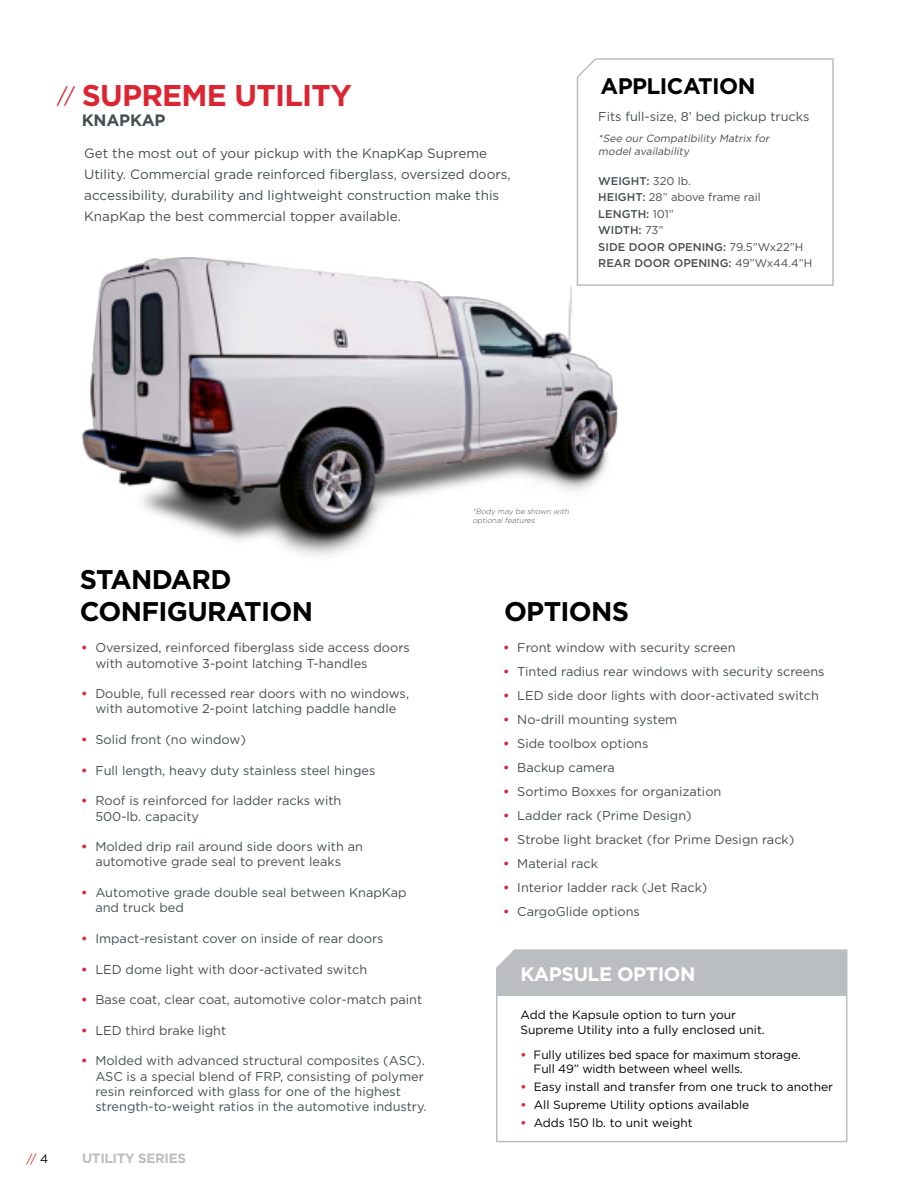
<style>
.page{position:relative;width:918px;height:1188px;background:#fff}
.page>*{position:absolute;margin:0;border:0;box-sizing:border-box;transform-origin:0 0}
.t1{font:700 30px "Gotham";letter-spacing:-.025em;color:#db2532}
.t2{font:700 27px/32.4px "Gotham";letter-spacing:-.025em;color:#000}
.t3{font:700 22.5px "Gotham";letter-spacing:-.025em;color:#000}
.t4{font:21px "Gotham";color:#db2532}
.t5{font:700 19.5px "Gotham";letter-spacing:-.025em;color:#fff}
.t6{font:700 16.5px "Gotham";letter-spacing:-.01em;color:#464e52}
.t7{font:13.5px/21px "Gotham";color:#464e52}
.t8{font:700 13.5px "Gotham";letter-spacing:-.025em;color:#bbbec0}
.t9{font:12.75px/15.3px "Gotham";color:#464e52}
.t10{font:12px/14.4px "Gotham";color:#000}
.t11{font:12px "Gotham";color:#db2532}
.t12{font:500 11.25px/16.5px "Gotham";color:#464e52}
.t13{font:italic 10.5px/12.6px "Gotham";color:#464e52}
.t14{font:italic 300 7.5px/9px "Gotham";color:#464e52}
.s1{font-weight:400}
.s2{color:#000}
.s3{font-weight:700;color:#db2532}
</style>
<div class="page">
<svg style="left:576px;top:58px;width:258px;height:228px"></svg>
<svg style="left:496px;top:949px;width:352px;height:194px"></svg>
<div style="left:497px;top:950px;width:350px;height:46px;background:#bbbec0"></div>
<img style="left:81px;top:194px;width:571px;height:362px">
<h1 class="t1" style="left:82px;top:82px;width:272px">SUPREME UTILITY</h1>
<p class="t6" style="left:82px;top:113px;width:85px">KNAPKAP</p>
<h3 class="t4" style="left:57px;top:86px;width:19px">//</h3>
<p class="t7" style="left:84px;top:143px;width:428px">Get the most out of your pickup with the KnapKap Supreme Utility. Commercial grade reinforced fiberglass, oversized doors, accessibility, durability and lightweight construction make this KnapKap the best commercial topper available.</p>
<h3 class="t3" style="left:600px;top:76px;width:157px">APPLICATION</h3>
<p class="t9" style="left:598px;top:110px;width:213px">Fits full-size, 8’ bed pickup trucks</p>
<p class="t13" style="left:598px;top:133px;width:174px">*See our Compatibility Matrix for model availability</p>
<p class="t12" style="left:598px;top:173px;width:215px">WEIGHT: <span class="s1">320 lb.<br></span>HEIGHT: <span class="s1">28” above frame rail<br></span>LENGTH: <span class="s1">101”<br></span>WIDTH: <span class="s1">73”<br></span>SIDE DOOR OPENING: <span class="s1">79.5”Wx22”H<br></span>REAR DOOR OPENING: <span class="s1">49”Wx44.4”H</span></p>
<p class="t11" style="left:26px;top:1153px;width:23px">// <span class="s2">4</span></p>
<h2 class="t2" style="left:80px;top:564px;width:235px">STANDARD<br>CONFIGURATION</h2>
<p class="t9" style="left:95px;top:641px;width:316px;text-indent:-14px"><span class="s3">•</span> Oversized, reinforced fiberglass side access doors with automotive 3-point latching T-handles</p>
<p class="t9" style="left:81px;top:687px;width:329px;text-align:center"><span class="s3">•</span> Double, full recessed rear doors with no windows, with automotive 2-point latching paddle handle</p>
<p class="t9" style="left:81px;top:733px;width:166px"><span class="s3">•</span> Solid front (no window)</p>
<p class="t9" style="left:81px;top:763px;width:296px"><span class="s3">•</span> Full length, heavy duty stainless steel hinges</p>
<p class="t9" style="left:95px;top:794px;width:248px;text-indent:-14px"><span class="s3">•</span> Roof is reinforced for ladder racks with<br>500-lb. capacity</p>
<p class="t9" style="left:95px;top:840px;width:269px;text-indent:-14px"><span class="s3">•</span> Molded drip rail around side doors with an automotive grade seal to prevent leaks</p>
<p class="t9" style="left:95px;top:886px;width:313px;text-indent:-14px"><span class="s3">•</span> Automotive grade double seal between KnapKap and truck bed</p>
<p class="t9" style="left:81px;top:931px;width:304px"><span class="s3">•</span> Impact-resistant cover on inside of rear doors</p>
<p class="t9" style="left:81px;top:962px;width:287px"><span class="s3">•</span> LED dome light with door-activated switch</p>
<p class="t9" style="left:81px;top:993px;width:342px"><span class="s3">•</span> Base coat, clear coat, automotive color-match paint</p>
<p class="t9" style="left:81px;top:1023px;width:146px"><span class="s3">•</span> LED third brake light</p>
<p class="t9" style="left:95px;top:1054px;width:333px;text-indent:-14px"><span class="s3">•</span> Molded with advanced structural composites (ASC).<br>ASC is a special blend of FRP, consisting of polymer resin reinforced with glass for one of the highest strength-to-weight ratios in the automotive industry.</p>
<p class="t8" style="left:82px;top:1152px;width:106px">UTILITY SERIES</p>
<p class="t14" style="left:472px;top:507px;width:100px">*Body may be shown with optional features</p>
<h2 class="t2" style="left:504px;top:597px;width:127px">OPTIONS</h2>
<p class="t9" style="left:503px;top:641px;width:234px"><span class="s3">•</span> Front window with security screen</p>
<p class="t9" style="left:503px;top:665px;width:323px"><span class="s3">•</span> Tinted radius rear windows with security screens</p>
<p class="t9" style="left:503px;top:689px;width:317px"><span class="s3">•</span> LED side door lights with door-activated switch</p>
<p class="t9" style="left:503px;top:713px;width:176px"><span class="s3">•</span> No-drill mounting system</p>
<p class="t9" style="left:503px;top:737px;width:147px"><span class="s3">•</span> Side toolbox options</p>
<p class="t9" style="left:503px;top:761px;width:113px"><span class="s3">•</span> Backup camera</p>
<p class="t9" style="left:503px;top:785px;width:220px"><span class="s3">•</span> Sortimo Boxxes for organization</p>
<p class="t9" style="left:503px;top:809px;width:190px"><span class="s3">•</span> Ladder rack (Prime Design)</p>
<p class="t9" style="left:503px;top:833px;width:293px"><span class="s3">•</span> Strobe light bracket (for Prime Design rack)</p>
<p class="t9" style="left:503px;top:857px;width:96px"><span class="s3">•</span> Material rack</p>
<p class="t9" style="left:503px;top:881px;width:206px"><span class="s3">•</span> Interior ladder rack (Jet Rack)</p>
<p class="t9" style="left:503px;top:905px;width:138px"><span class="s3">•</span> CargoGlide options</p>
<h3 class="t5" style="left:521px;top:965px;width:176px">KAPSULE OPTION</h3>
<p class="t10" style="left:521px;top:1008px;width:246px">Add the Kapsule option to turn your<br>Supreme Utility into a fully enclosed unit.</p>
<p class="t10" style="left:534px;top:1048px;width:269px;text-indent:-13px"><span class="s3">•</span> Fully utilizes bed space for maximum storage.<br>Full 49” width between wheel wells.</p>
<p class="t10" style="left:521px;top:1081px;width:314px"><span class="s3">•</span> Easy install and transfer from one truck to another</p>
<p class="t10" style="left:521px;top:1099px;width:230px"><span class="s3">•</span> All Supreme Utility options available</p>
<p class="t10" style="left:521px;top:1117px;width:174px"><span class="s3">•</span> Adds 150 lb. to unit weight</p>
</div>
